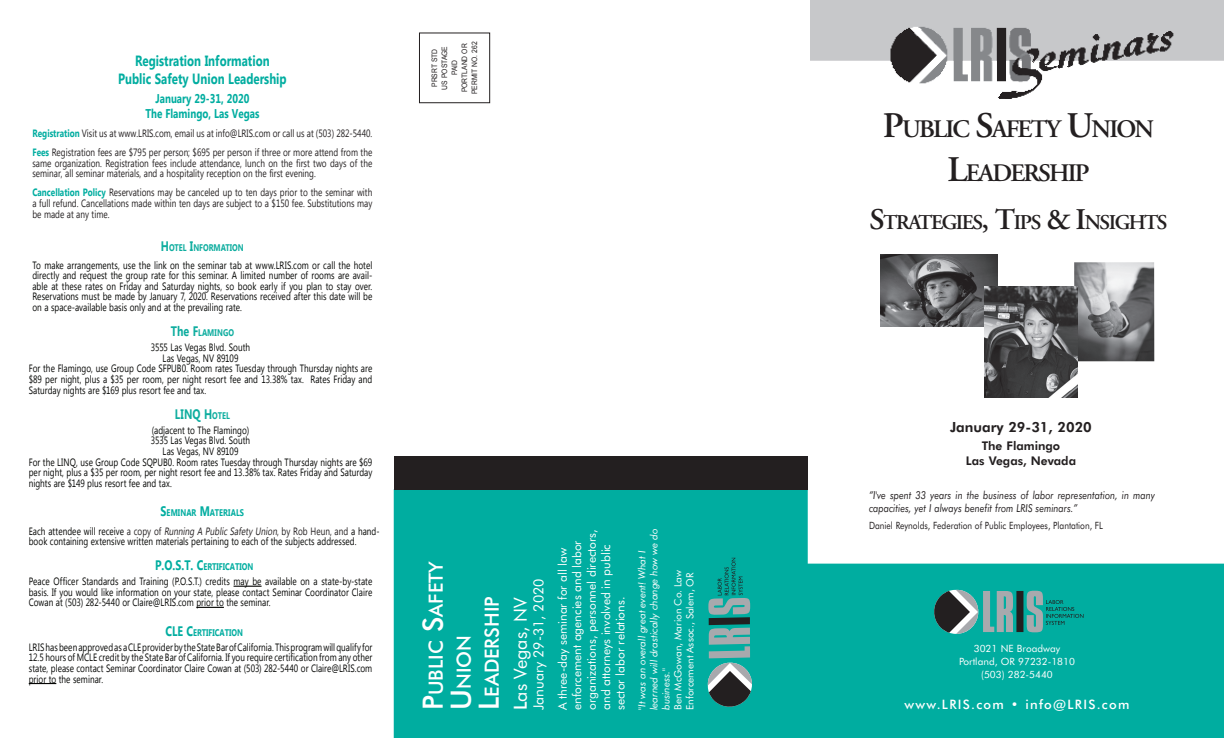
<style>
.page{position:relative;width:1224px;height:738px;background:#fff}
.page>*{position:absolute;margin:0;border:0;box-sizing:border-box;transform-origin:0 0}
.t1{font:600 25.2px/43.2px "Adobe Garamond";letter-spacing:-.07em;color:#231f20;text-align:center}
.t2{font:600 21px "Adobe Garamond";letter-spacing:-.07em;color:#231f20}
.t3{font:500 19.6px/28px "Futura BT";color:#fff}
.t4{font:18px "Futura BT";color:#fff}
._10pt_Garamond{font:700 14.8px/17.8px "Lao UI";color:#00ada0;text-align:center;scale:.78 1}
.location_on_front{font:800 14px "Futura BT";color:#231f20}
.t5{font:14px "Futura BT";color:#fff}
.Body_Text_2{font:700 13.8px "Lao UI";color:#0ead9f;scale:.78 1}
.t6{font:500 13px "Futura BT";letter-spacing:.1em;color:#fff}
._10pt_Garamond-2{font:700 12.7px "Lao UI";color:#00ada0;scale:.78 1}
.t7{font:12px/14.4px "Futura BT";color:#fff}
.location_on_front-2{font:800 12px "Futura BT";color:#231f20}
.Speaker_Bio{font:italic 11px/13.3px "Futura BT";color:#231f20;scale:.84 1}
.Body_Text_2-2{font:10.6px/10.6px "Lao UI";letter-spacing:.005em;color:#040503;text-align:justify;scale:.78 1}
._10pt_Garamond-3{font:10.6px/10.6px "Lao UI";color:#231f20;text-align:justify;scale:.78 1}
.sub_head{font:10.6px/10.6px "Lao UI";letter-spacing:.005em;color:#040503;text-align:justify;scale:.78 1}
.t8{font:italic 10px/12px "Futura BT";color:#fff}
.Speaker_Bio-2{font:10px "Futura BT";color:#231f20;scale:.84 1}
.t9{font:10px "Futura BT";color:#fff}
.Body_Text_2-3{font:700 9.6px "Lao UI";color:#00ada0;scale:.78 1}
.sub_head-2{font:700 9.6px "Lao UI";letter-spacing:-.005em;color:#0ead9f;scale:.78 1}
.Body_Text_2-4{font:700 9.6px "Lao UI";letter-spacing:.005em;color:#0ead9f;scale:.78 1}
.t10{font:7.5px "Arial";color:#231f20;scale:.9 1}
.s1{font-weight:700;color:#00ada0}
.s2{font-size:13.8px}
.s3{font-style:inherit}
.s4{font-size:9.6px}
.s5{color:#231f20}
.s6{font-size:28px}
.s7{font-weight:500}
.s8{font-style:normal}
.s9{font-size:36px}
.s10{font-size:30px}
</style>
<div class="page">
<div style="left:394px;top:490px;width:414px;height:248px;background:#00ada0"></div>
<img style="left:810px;top:0;width:414px;height:99px">
<div style="left:419px;top:33px;width:71px;height:70px;border:1px solid #231f20"></div>
<div style="left:803px;top:564px;width:421px;height:174px;background:#00ada0"></div>
<div style="left:394px;top:456px;width:414px;height:34px;background:#231f20"></div>
<div style="left:403px;top:501px;width:336px;height:232px;background:#00ada0"></div>
<div style="left:402px;top:501px;width:337px;height:233px;border:1px solid #00ada0"></div>
<div style="left:1016px;top:591px;width:7px;height:41px;background:#231f20"></div>
<svg style="left:1027px;top:591px;width:57px;height:41px;background:#28a39a"></svg>
<svg style="left:933px;top:590px;width:80px;height:44px;background:#5b908d"></svg>
<svg style="left:707px;top:558px;width:45px;height:150px"></svg>
<svg style="left:234px;top:586px;width:28px;height:1px"></svg>
<svg style="left:196px;top:607px;width:28px;height:1px"></svg>
<svg style="left:29px;top:683px;width:27px;height:1px"></svg>
<img style="left:881px;top:255px;width:116px;height:72px">
<img style="left:1074px;top:262px;width:80px;height:99px">
<img style="left:984px;top:287px;width:94px;height:110px">
<p class="_10pt_Garamond" style="left:118px;top:51px;width:218px">Registration Information<br>Public Safety Union Leadership</p>
<p class="_10pt_Garamond-2" style="left:155px;top:90px;width:122px">January 29-31, 2020</p>
<p class="_10pt_Garamond-2" style="left:145px;top:105px;width:148px">The Flamingo, Las Vegas</p>
<p class="_10pt_Garamond-3" style="left:32px;top:128px;width:437px"><span class="s1">Registration</span> Visit us at www.LRIS.com, email us at info@LRIS.com or call us at (503) 282-5440.</p>
<p class="_10pt_Garamond-3" style="left:32px;top:147px;width:437px"><span class="s1">Fees</span> Registration fees are $795 per person; $695 per person if three or more attend from the same organization. Registration fees include attendance, lunch on the first two days of the seminar, all seminar materials, and a hospitality reception on the first evening.</p>
<p class="_10pt_Garamond-3" style="left:32px;top:187px;width:437px"><span class="s1">Cancellation Policy</span> Reservations may be canceled up to ten days prior to the seminar with a full refund. Cancellations made within ten days are subject to a $150 fee. Substitutions may be made at any time.</p>
<p class="sub_head-2" style="left:161px;top:241px;width:108px"><span class="s2">H</span>OTEL <span class="s2">I</span>NFORMATION</p>
<p class="sub_head" style="left:32px;top:259px;width:437px">To make arrangements, use the link on the seminar tab at www.LRIS.com or call the hotel directly and request the group rate for this seminar. A limited number of rooms are avail&shy;able at these rates on Friday and Saturday nights, so book early if you plan to stay over.<br>Reservations must be made by January 7, 2020. Reservations received after this date will be on a space-available basis only and at the prevailing rate.</p>
<p class="Body_Text_2-4" style="left:171px;top:327px;width:83px"><span class="s2">The</span> <span class="s2">F</span>LAMINGO</p>
<p class="Body_Text_2-2" style="left:151px;top:342px;width:129px">3555 Las Vegas Blvd. South</p>
<p class="Body_Text_2-2" style="left:163px;top:352px;width:99px">Las Vegas, NV 89109</p>
<p class="Body_Text_2-2" style="left:29px;top:363px;width:442px">For the Flamingo, use Group Code SFPUB0. Room rates Tuesday through Thursday nights are $89 per night, plus a $35 per room, per night resort fee and 13.38% tax. Rates Friday and Saturday nights are $169 plus resort fee and tax.</p>
<p class="Body_Text_2" style="left:175px;top:405px;width:72px">LINQ <span class="s3">H</span><span class="s4">OTEL</span></p>
<p class="Body_Text_2-2" style="left:152px;top:424px;width:126px">(adjacent to The Flamingo)</p>
<p class="Body_Text_2-2" style="left:151px;top:435px;width:129px">3535 Las Vegas Blvd. South</p>
<p class="Body_Text_2-2" style="left:163px;top:445px;width:99px">Las Vegas, NV 89109</p>
<p class="Body_Text_2-2" style="left:29px;top:456px;width:442px">For the LINQ, use Group Code SQPUB0. Room rates Tuesday through Thursday nights are $69 per night, plus a $35 per room, per night resort fee and 13.38% tax. Rates Friday and Saturday nights are $149 plus resort fee and tax.</p>
<p class="Body_Text_2-3" style="left:161px;top:506px;width:108px"><span class="s2">S</span>EMINAR <span class="s2">M</span>ATERIALS</p>
<p class="Body_Text_2-2" style="left:29px;top:525px;width:451px">Each attendee will receive <span class="s5">a copy of Running A Public Safety Union, by Rob Heun, and</span> a hand&shy;book containing extensive written materials pertaining to each of the subjects addressed.</p>
<p class="Body_Text_2-3" style="left:155px;top:561px;width:128px"><span class="s2">P.O.S.T. C</span>ERTIFICATION</p>
<p class="Body_Text_2-2" style="left:29px;top:576px;width:442px">Peace Officer Standards and Training (P.O.S.T.) credits may be available on a state-by-state basis. If you would like information on your state, please contact Seminar Coordinator Claire Cowan at (503) 282-5440 or Claire@LRIS.com prior to the seminar.</p>
<p class="Body_Text_2-3" style="left:165px;top:626px;width:101px"><span class="s2">CLE</span> <span class="s2">C</span>ERTIFICATION</p>
<p class="Body_Text_2-2" style="left:29px;top:641px;width:442px">LRIS has been approved as a CLE provider by the State Bar of California. This program will qualify for 12.5 hours of MCLE credit by the State Bar of California. If you require certification from any other state, please contact Seminar Coordinator Claire Cowan at (503) 282-5440 or Claire@LRIS.com prior to the seminar.</p>
<p class="t10" style="left:460px;top:92px;width:56px;rotate:-90deg">PORTLAND OR</p>
<p class="t10" style="left:470px;top:94px;width:60px;rotate:-90deg">PERMIT NO. 262</p>
<p class="t10" style="left:430px;top:87px;width:44px;rotate:-90deg">PRSRT STD</p>
<p class="t10" style="left:440px;top:90px;width:50px;rotate:-90deg">US POSTAGE</p>
<p class="t10" style="left:450px;top:75px;width:18px;rotate:-90deg">PAID</p>
<p class="t3" style="left:422px;top:710px;width:150px;rotate:-90deg"><span class="s6">P</span>ublic <span class="s6">S</span>afety<br><span class="s6">U</span> nion<br><span class="s6">L</span>eadership</p>
<p class="t5" style="left:530px;top:710px;width:133px;rotate:-90deg">January 29-31, 2020</p>
<p class="t4" style="left:509px;top:710px;width:115px;rotate:-90deg"><span class="s7">L</span>as Vegas, NV</p>
<p class="t7" style="left:555px;top:710px;width:182px;rotate:-90deg">A three-day seminar for all law enforcement agencies and labor organizations, personnel directors, and attorneys involved in public sector labor relations.</p>
<p class="t8" style="left:636px;top:710px;width:183px;rotate:-90deg">"It was an overall great event! What I learned will drastically change how we do business."<br><span class="s8">Ben McGowan, Marion Co. Law<br>Enforcement Assoc., Salem, OR</span></p>
<p class="t1" style="left:883px;top:108px;width:273px"><span class="s9">P</span>UBLIC <span class="s9">S</span>AFETY <span class="s9">U</span>NION<br><span class="s9">L</span>EADERSHIP</p>
<p class="t2" style="left:870px;top:210px;width:298px"><span class="s10">S</span>TRATEGIES<span class="s10">, T</span>IPS <span class="s10">&amp; I</span>NSIGHTS</p>
<p class="location_on_front" style="left:950px;top:418px;width:143px">January 29-31, 2020</p>
<p class="location_on_front-2" style="left:982px;top:439px;width:80px">The Flamingo</p>
<p class="location_on_front-2" style="left:966px;top:453px;width:112px">Las Vegas, Nevada</p>
<p class="Speaker_Bio" style="left:869px;top:488px;width:342px">“I've spent 33 years in the business of labor representation, in many capacities, yet I always benefit from LRIS seminars.”</p>
<p class="Speaker_Bio-2" style="left:869px;top:519px;width:280px">Daniel Reynolds, Federation of Public Employees, Plantation, FL</p>
<p class="t9" style="left:974px;top:642px;width:88px">3021 NE Broadway</p>
<p class="t9" style="left:959px;top:655px;width:117px">Portland, OR 97232-1810</p>
<p class="t9" style="left:981px;top:668px;width:73px">(503) 282-5440</p>
<p class="t6" style="left:905px;top:697px;width:226px">www.LRIS.com • info@LRIS.com</p>
</div>
